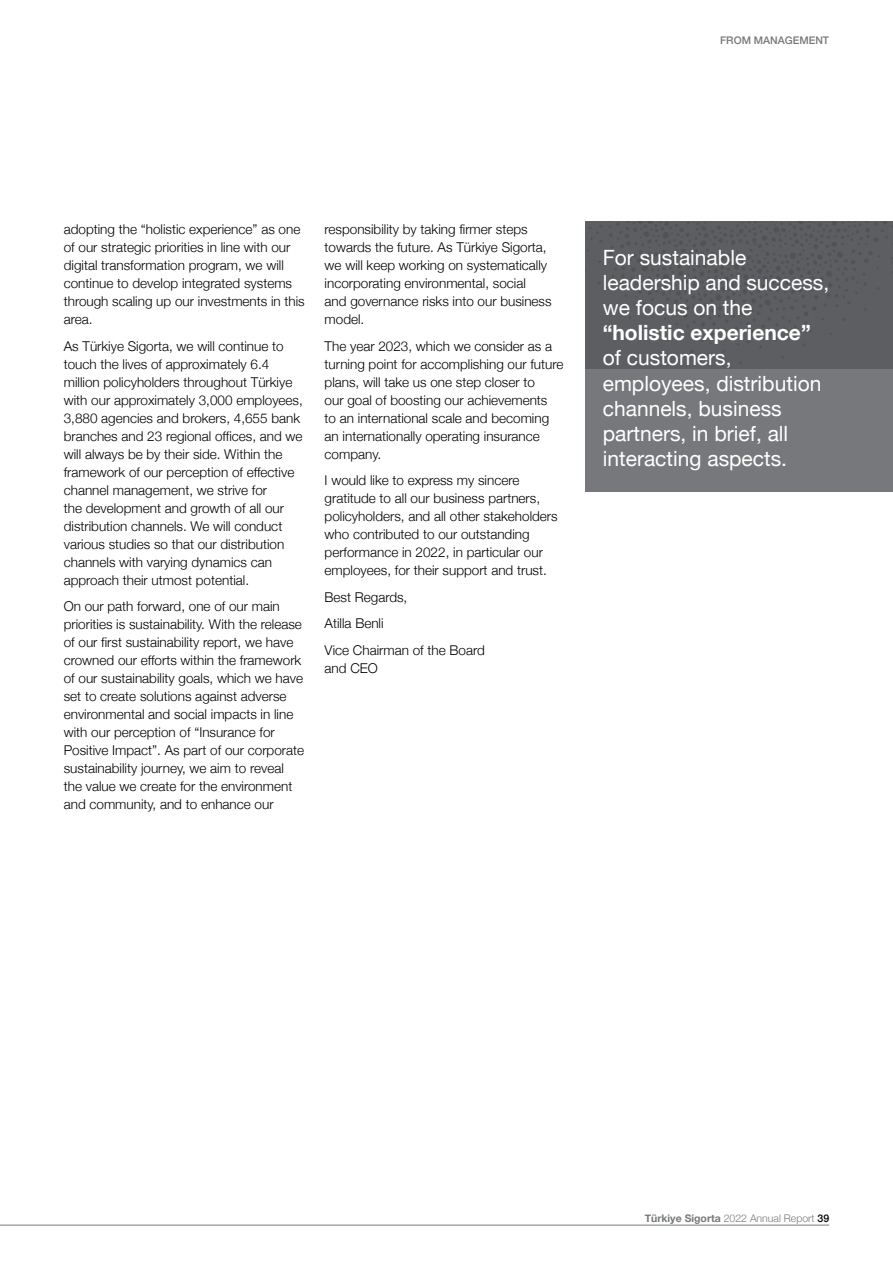
<style>
.page{position:relative;width:893px;height:1263px;background:#fff}
.page>*{position:absolute;margin:0;border:0;box-sizing:border-box;transform-origin:0 0}
.t1{font:21px/25.2px "Helvetica Neue";color:#fff}
.t2{font:700 21px "Helvetica Neue";color:#fff}
.t3{font:300 13.5px/18px "Helvetica Neue";color:#000}
.t4{font:300 10.5px "Helvetica Neue";color:#77787b}
.t5{font:500 10.5px "Helvetica Neue";color:#77787b}
.s1{font-weight:700}
.s2{font-weight:500;color:#000}
</style>
<div class="page">
<div style="left:585px;top:221px;width:308px;height:270px;background:#77787b"></div>
<div style="left:585px;top:221px;width:308px;height:148px;background:#5d5e61"></div>
<hr style="left:0;top:1225px;width:829px;height:1px;background:#77787b">
<p class="t5" style="left:720px;top:32px;width:111px">FROM MANAGEMENT</p>
<p class="t3" style="left:64px;top:219px;width:243px">adopting the “holistic experience” as one of our strategic priorities in line with our digital transformation program, we will continue to develop integrated systems through scaling up our investments in this area.</p>
<p class="t3" style="left:64px;top:336px;width:241px">As Türkiye Sigorta, we will continue to touch the lives of approximately 6.4 million policyholders throughout Türkiye with our approximately 3,000 employees, 3,880 agencies and brokers, 4,655 bank branches and 23 regional offices, and we will always be by their side. Within the framework of our perception of effective channel management, we strive for<br>the development and growth of all our distribution channels. We will conduct various studies so that our distribution channels with varying dynamics can approach their utmost potential.</p>
<p class="t3" style="left:64px;top:596px;width:242px">On our path forward, one of our main priorities is sustainability. With the release of our first sustainability report, we have crowned our efforts within the framework of our sustainability goals, which we have set to create solutions against adverse environmental and social impacts in line with our perception of “Insurance for Positive Impact”. As part of our corporate sustainability journey, we aim to reveal the value we create for the environment and community, and to enhance our</p>
<p class="t3" style="left:325px;top:219px;width:229px">responsibility by taking firmer steps towards the future. As Türkiye Sigorta, we will keep working on systematically incorporating environmental, social<br>and governance risks into our business model.</p>
<p class="t3" style="left:325px;top:336px;width:240px">The year 2023, which we consider as a turning point for accomplishing our future plans, will take us one step closer to<br>our goal of boosting our achievements<br>to an international scale and becoming an internationally operating insurance company.</p>
<p class="t3" style="left:325px;top:470px;width:235px">I would like to express my sincere gratitude to all our business partners, policyholders, and all other stakeholders who contributed to our outstanding performance in 2022, in particular our employees, for their support and trust.</p>
<p class="t3" style="left:325px;top:582px;width:162px;line-height:26.5px">Best Regards,<br>Atilla Benli<br>Vice Chairman of the Board</p>
<p class="t3" style="left:325px;top:658px;width:55px">and CEO</p>
<h1 class="t1" style="left:603px;top:246px;width:228px">For sustainable leadership and success, we focus on the</h1>
<h1 class="t2" style="left:603px;top:316px;width:209px">“holistic experience”</h1>
<h1 class="t1" style="left:603px;top:346px;width:220px">of customers, employees, distribution channels, business partners, in brief, all interacting aspects.</h1>
<p class="t4" style="left:645px;top:1210px;width:186px"><span class="s1">Türkiye Sigorta</span> 2022 Annual Report <span class="s2">39</span></p>
</div>
